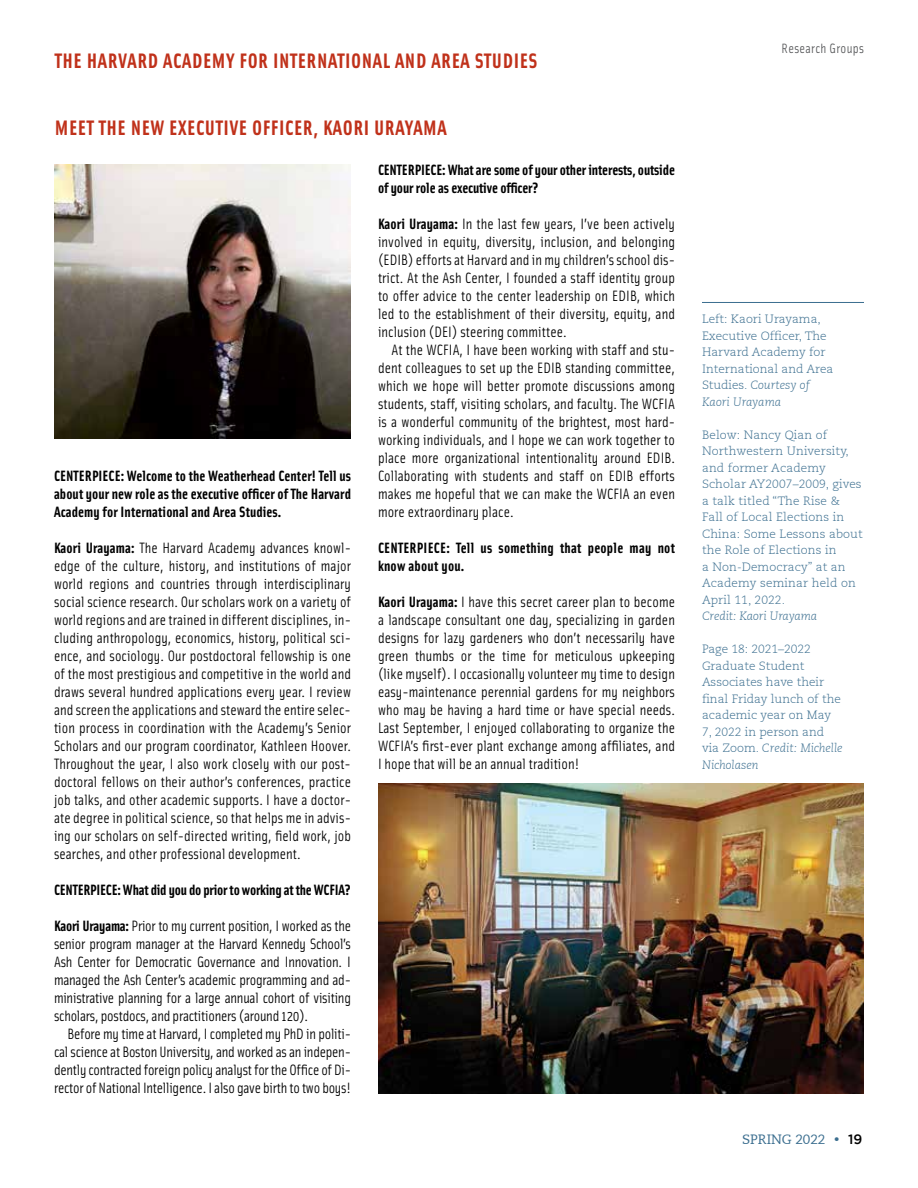
<style>
.page{position:relative;width:918px;height:1188px;background:#fff}
.page>*{position:absolute;margin:0;border:0;box-sizing:border-box;transform-origin:0 0}
.t1{font:700 21px "Solex";letter-spacing:.025em;color:#c0311a}
.t2{font:15px/18px "Solex";letter-spacing:.005em;color:#000;text-align:justify}
.t3{font:700 15px/18px "Solex";letter-spacing:-.01em;color:#000;text-align:justify}
.t4{font:700 15px/18px "Solex";letter-spacing:.015em;color:#000}
.t5{font:13.5px "Solex";letter-spacing:.025em;color:#58595b}
.t6{font:13.5px "Caecilia";color:#3b6e8f}
.t7{font:300 12px/16.5px "Caecilia";color:#3b6e8f}
.t8{font:italic 300 12px "Caecilia";letter-spacing:-.01em;color:#3b6e8f}
.s1{font-weight:700}
.s2{font-style:italic}
.s3{font-family:"Gotham";font-weight:500}
.s4{font-family:"Gotham";font-weight:500;color:#000}
</style>
<div class="page">
<img style="left:54px;top:164px;width:297px;height:274px">
<hr style="left:702px;top:302px;width:162px;height:1px;background:#3b6e8f">
<img style="left:378px;top:783px;width:486px;height:311px">
<h1 class="t1" style="left:55px;top:47px;width:484px">THE HARVARD ACADEMY FOR INTERNATIONAL AND AREA STUDIES</h1>
<h1 class="t1" style="left:55px;top:114px;width:394px">MEET THE NEW EXECUTIVE OFFICER, KAORI URAYAMA</h1>
<p class="t3" style="left:54px;top:466px;width:299px">CENTERPIECE: Welcome to the Weatherhead Center! Tell us about your new role as the executive officer of The Harvard Academy for International and Area Studies.</p>
<p class="t2" style="left:54px;top:539px;width:299px"><span class="s1">Kaori Urayama:</span> The Harvard Academy advances knowl&shy;edge of the culture, history, and institutions of major world regions and countries through interdisciplinary social science research. Our scholars work on a variety of world regions and are trained in different disciplines, in&shy;cluding anthropology, economics, history, political sci&shy;ence, and sociology. Our postdoctoral fellowship is one of the most prestigious and competitive in the world and draws several hundred applications every year. I review and screen the applications and steward the entire selec&shy;tion process in coordination with the Academy’s Senior Scholars and our program coordinator, Kathleen Hoover.<br>Throughout the year, I also work closely with our post&shy;doctoral fellows on their author’s conferences, practice job talks, and other academic supports. I have a doctor&shy;ate degree in political science, so that helps me in advis&shy;ing our scholars on self-directed writing, field work, job searches, and other professional development.</p>
<p class="t3" style="left:54px;top:880px;width:299px">CENTERPIECE: What did you do prior to working at the WCFIA?</p>
<p class="t2" style="left:54px;top:917px;width:299px"><span class="s1">Kaori Urayama:</span> Prior to my current position, I worked as the senior program manager at the Harvard Kennedy School’s Ash Center for Democratic Governance and Innovation. I managed the Ash Center’s academic programming and ad&shy;ministrative planning for a large annual cohort of visiting scholars, postdocs, and practitioners (around 120).</p>
<p class="t2" style="left:54px;top:1025px;width:299px;text-indent:14px">Before my time at Harvard, I completed my PhD in politi&shy;cal science at Boston University, and worked as an indepen&shy;dently contracted foreign policy analyst for the Office of Di&shy;rector of National Intelligence. I also gave birth to two boys!</p>
<p class="t3" style="left:378px;top:160px;width:299px">CENTERPIECE: What are some of your other interests, outside of your role as executive officer?</p>
<p class="t2" style="left:378px;top:214px;width:299px"><span class="s1">Kaori Urayama:</span> In the last few years, I’ve been actively involved in equity, diversity, inclusion, and belonging (EDIB) efforts at Harvard and in my children’s school dis&shy;trict. At the Ash Center, I founded a staff identity group to offer advice to the center leadership on EDIB, which led to the establishment of their diversity, equity, and inclusion (DEI) steering committee.</p>
<p class="t2" style="left:378px;top:340px;width:299px;text-indent:14px">At the WCFIA, I have been working with staff and stu&shy;dent colleagues to set up the EDIB standing committee, which we hope will better promote discussions among students, staff, visiting scholars, and faculty. The WCFIA is a wonderful community of the brightest, most hard&shy;working individuals, and I hope we can work together to place more organizational intentionality around EDIB.<br>Collaborating with students and staff on EDIB efforts makes me hopeful that we can make the WCFIA an even more extraordinary place.</p>
<p class="t4" style="left:378px;top:538px;width:299px">CENTERPIECE: Tell us something that people may not know about you.</p>
<p class="t2" style="left:378px;top:592px;width:299px"><span class="s1">Kaori Urayama:</span> I have this secret career plan to become a landscape consultant one day, specializing in garden designs for lazy gardeners who don’t necessarily have green thumbs or the time for meticulous upkeeping (like myself). I occasionally volunteer my time to design easy-maintenance perennial gardens for my neighbors who may be having a hard time or have special needs.<br>Last September, I enjoyed collaborating to organize the WCFIA’s first-ever plant exchange among affiliates, and I hope that will be an annual tradition!</p>
<p class="t5" style="left:782px;top:40px;width:84px">Research Groups</p>
<p class="t7" style="left:702px;top:311px;width:133px">Left: Kaori Urayama,<br>Executive Officer, The<br>Harvard Academy for<br>International and Area<br>Studies. <span class="s2">Courtesy of<br>Kaori Urayama</span></p>
<p class="t7" style="left:702px;top:426px;width:162px">Below: Nancy Qian of<br>Northwestern University, and former Academy<br>Scholar AY2007–2009, gives a talk titled “The Rise &amp;<br>Fall of Local Elections in<br>China: Some Lessons about the Role of Elections in<br>a Non-Democracy” at an<br>Academy seminar held on<br>April 11, 2022.</p>
<p class="t8" style="left:702px;top:609px;width:117px">Credit: Kaori Urayama</p>
<p class="t7" style="left:702px;top:641px;width:142px">Page 18: 2021–2022<br>Graduate Student<br>Associates have their final Friday lunch of the academic year on May<br>7, 2022 in person and via Zoom. <span class="s2">Credit: Michelle<br>Nicholasen</span></p>
<p class="t6" style="left:742px;top:1132px;width:122px">SPRING 2022 <span class="s3">•</span> <span class="s4">19</span></p>
</div>
